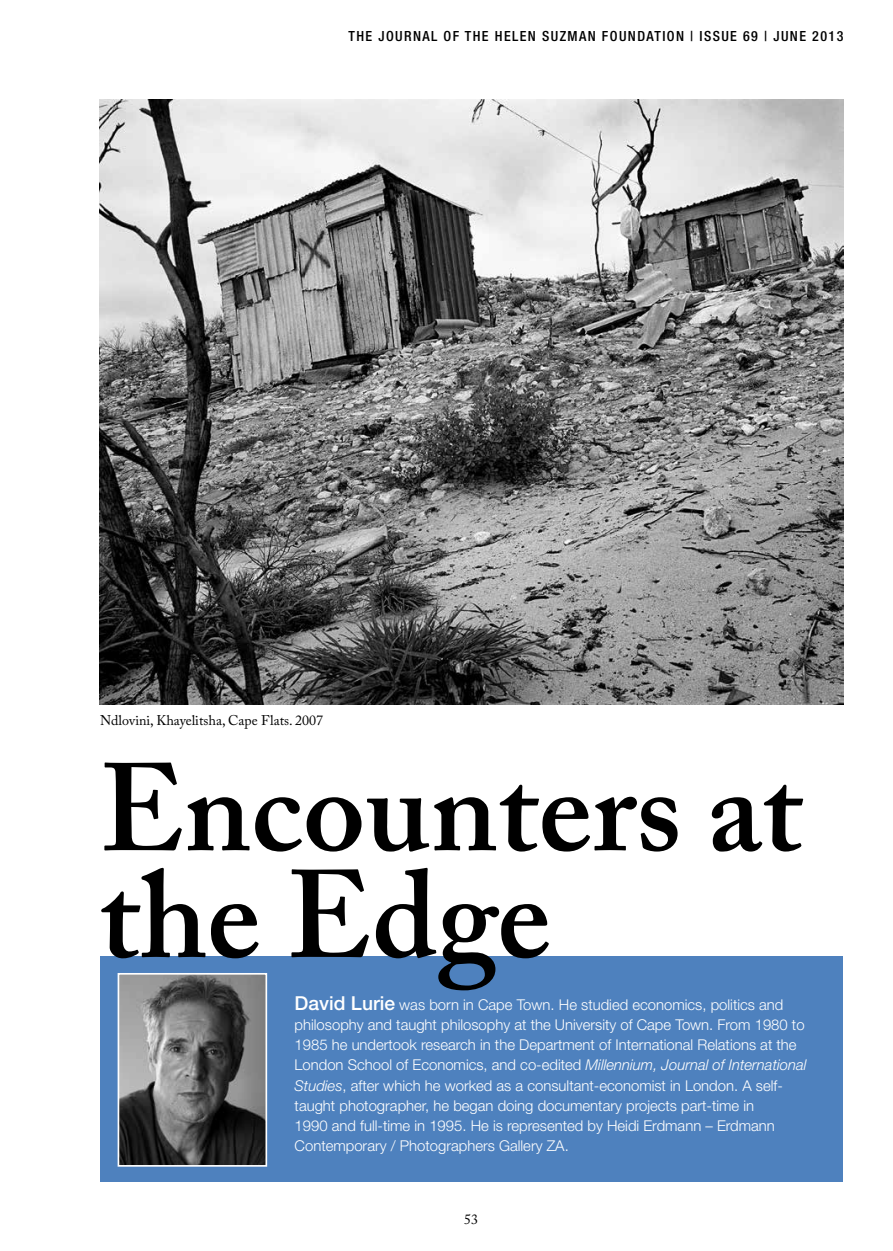
<style>
.page{position:relative;width:893px;height:1251px;background:#fff}
.page>*{position:absolute;margin:0;border:0;box-sizing:border-box;transform-origin:0 0}
.t1{font:600 123.02px/106.8px "Adobe Caslon Pro";color:#000}
.t2{font:300 14.88px/20.1px "Helvetica Neue";color:#fff}
.t3{font:500 condensed 14px "Helvetica Neue";letter-spacing:.1em;color:#000}
.t4{font:14px "Adobe Caslon Pro";color:#000}
.s1{font-weight:500;font-size:19.25px}
.s2{font-style:italic}
</style>
<div class="page">
<div style="left:100px;top:956px;width:742px;height:225px;background:#4e81be"></div>
<img style="left:99px;top:99px;width:744px;height:605px">
<img style="left:121px;top:975px;width:143px;height:188px">
<div style="left:118px;top:972px;width:149px;height:194px;border:2px solid #fff"></div>
<p class="t3" style="left:348px;top:27px;width:496px">THE JOURNAL OF THE HELEN SUZMAN FOUNDATION | ISSUE 69 | JUNE 2013</p>
<p class="t4" style="left:100px;top:712px;width:225px">Ndlovini, Khayelitsha, Cape Flats. 2007</p>
<h1 class="t1" style="left:99px;top:754px;width:705px">Encounters at the Edge</h1>
<p class="t2" style="left:295px;top:994px;width:513px"><span class="s1">David Lurie</span> was born in Cape Town. He studied economics, politics and philosophy and taught philosophy at the University of Cape Town. From 1980 to 1985 he undertook research in the Department of International Relations at the London School of Economics, and co-edited <span class="s2">Millennium, Journal of International Studies</span>, after which he worked as a consultant-economist in London. A self&shy;taught photographer, he began doing documentary projects part-time in<br>1990 and full-time in 1995. He is represented by Heidi Erdmann – Erdmann Contemporary / Photographers Gallery ZA.</p>
<p class="t4" style="left:464px;top:1210px;width:15px">53</p>
</div>
